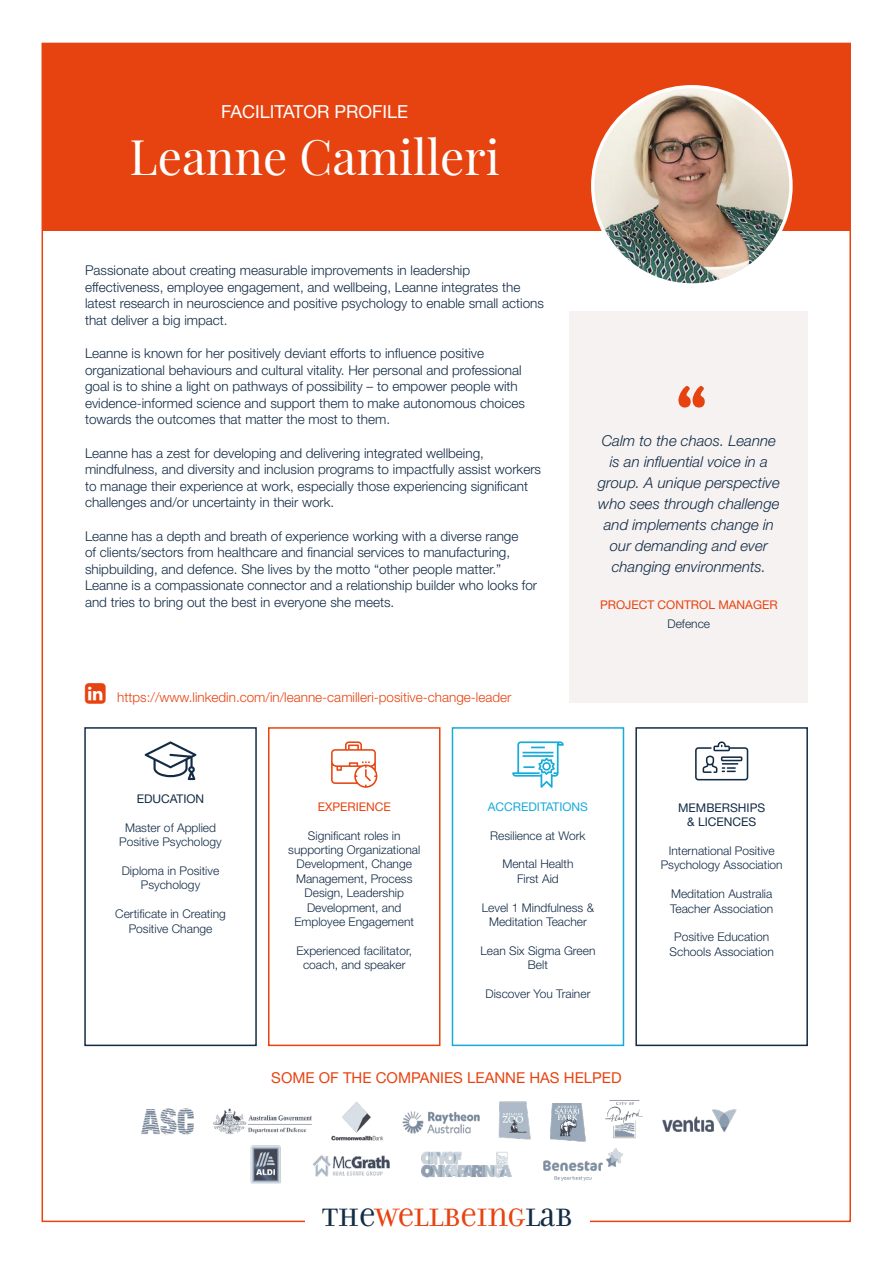
<style>
.page{position:relative;width:893px;height:1263px;background:#fff}
.page>*{position:absolute;margin:0;border:0;box-sizing:border-box;transform-origin:0 0}
.t1{font:italic 54px "Cooper Black Std";color:#e74310}
.t2{font:48px "Playfair Display";color:#fff}
.t3{font:27px "Filosofia Unicase OT";color:#e74310}
.t4{font:18px "Helvetica Neue LT Std";color:#fff}
.t5{font:italic 300 15px/21px "Helvetica Neue LT Std";color:#132c46;text-align:center}
.t6{font:15px "Helvetica Neue LT Std";color:#e74310}
.t7{font:300 13.5px/16.5px "Helvetica Neue LT Std";color:#132c46}
.t8{font:300 13.5px "Helvetica Neue LT Std";color:#e74310}
.t9{font:300 12px/14.4px "Helvetica Neue LT Std";color:#132c46;text-align:center}
.t10{font:12px "Helvetica Neue LT Std";color:#e74310}
.t11{font:12px/14.4px "Helvetica Neue LT Std";color:#132c46;text-align:center}
.t12{font:12px "Helvetica Neue LT Std";color:#17abd9}
.s1{color:#132c46}
</style>
<div class="page">
<div style="left:42px;top:43px;width:808px;height:188px;background:#e74310"></div>
<div style="left:570px;top:311px;width:238px;height:392px;background:#f5f2f1"></div>
<img style="left:593px;top:87px;width:198px;height:198px;border-radius:99px">
<svg style="left:145px;top:741px;width:52px;height:39px"></svg>
<div style="left:84px;top:727px;width:173px;height:319px;border:2px solid #132c46"></div>
<svg style="left:331px;top:741px;width:47px;height:47px"></svg>
<div style="left:268px;top:727px;width:172px;height:319px;border:2px solid #e74310"></div>
<svg style="left:512px;top:741px;width:52px;height:47px"></svg>
<div style="left:452px;top:727px;width:172px;height:319px;border:2px solid #17abd9"></div>
<svg style="left:695px;top:741px;width:53px;height:39px"></svg>
<div style="left:635px;top:727px;width:173px;height:319px;border:2px solid #132c46"></div>
<img style="left:141px;top:1100px;width:596px;height:84px">
<h3 class="t4" style="left:221px;top:100px;width:189px">FACILITATOR PROFILE</h3>
<h2 class="t2" style="left:130px;top:120px;width:372px">Leanne Camilleri</h2>
<p class="t7" style="left:85px;top:262px;width:460px">Passionate about creating measurable improvements in leadership effectiveness, employee engagement, and wellbeing, Leanne integrates the latest research in neuroscience and positive psychology to enable small actions that deliver a big impact.</p>
<p class="t7" style="left:85px;top:345px;width:441px">Leanne is known for her positively deviant efforts to influence positive organizational behaviours and cultural vitality. Her personal and professional goal is to shine a light on pathways of possibility – to empower people with evidence-informed science and support them to make autonomous choices towards the outcomes that matter the most to them.</p>
<p class="t7" style="left:85px;top:445px;width:458px">Leanne has a zest for developing and delivering integrated wellbeing, mindfulness, and diversity and inclusion programs to impactfully assist workers to manage their experience at work, especially those experiencing significant challenges and/or uncertainty in their work.</p>
<p class="t7" style="left:85px;top:528px;width:454px">Leanne has a depth and breath of experience working with a diverse range<br>of clients/sectors from healthcare and financial services to manufacturing, shipbuilding, and defence. She lives by the motto “other people matter.” Leanne is a compassionate connector and a relationship builder who looks for and tries to bring out the best in everyone she meets.</p>
<p class="t8" style="left:117px;top:689px;width:396px">https://www.linkedin.com/in/leanne-camilleri-positive-change-leader</p>
<h1 class="t1" style="left:674px;top:372px;width:32px">“</h1>
<p class="t5" style="left:598px;top:429px;width:183px">Calm to the chaos. Leanne is an influential voice in a group. A unique perspective who sees through challenge and implements change in our demanding and ever changing environments.</p>
<p class="t10" style="left:600px;top:597px;width:179px">PROJECT CONTROL MANAGER</p>
<p class="t9" style="left:667px;top:616px;width:44px">Defence</p>
<p class="t11" style="left:137px;top:791px;width:69px">EDUCATION</p>
<p class="t9" style="left:119px;top:820px;width:104px">Master of Applied<br>Positive Psychology</p>
<p class="t9" style="left:122px;top:863px;width:99px">Diploma in Positive<br>Psychology</p>
<p class="t9" style="left:115px;top:906px;width:112px">Certificate in Creating<br>Positive Change</p>
<p class="t10" style="left:318px;top:799px;width:75px">EXPERIENCE</p>
<p class="t9" style="left:288px;top:828px;width:134px">Significant roles in supporting Organizational<br>Development, Change<br>Management, Process<br>Design, Leadership<br>Development, and<br>Employee Engagement</p>
<p class="t9" style="left:296px;top:943px;width:117px">Experienced facilitator, coach, and speaker</p>
<p class="t12" style="left:488px;top:799px;width:102px">ACCREDITATIONS</p>
<p class="t9" style="left:490px;top:828px;width:97px">Resilience at Work</p>
<p class="t9" style="left:502px;top:856px;width:73px">Mental Health<br>First Aid</p>
<p class="t9" style="left:482px;top:900px;width:114px">Level 1 Mindfulness &amp;<br>Meditation Teacher</p>
<p class="t9" style="left:480px;top:943px;width:116px">Lean Six Sigma Green<br>Belt</p>
<p class="t9" style="left:485px;top:986px;width:106px">Discover You Trainer</p>
<p class="t6" style="left:271px;top:1069px;width:352px">SOME OF THE COMPANIES LEANNE HAS HELPED</p>
<p class="t11" style="left:678px;top:800px;width:89px">MEMBERSHIPS &amp; LICENCES</p>
<p class="t9" style="left:661px;top:843px;width:124px">International Positive<br>Psychology Association</p>
<p class="t9" style="left:670px;top:886px;width:105px;text-align:left">Meditation Australia<br>Teacher Association</p>
<p class="t9" style="left:670px;top:930px;width:106px">Positive Education<br>Schools Association</p>
<h3 class="t3" style="left:322px;top:1202px;width:252px"><span class="s1">THE</span>WELLBEING<span class="s1">LAB</span></h3>
</div>
